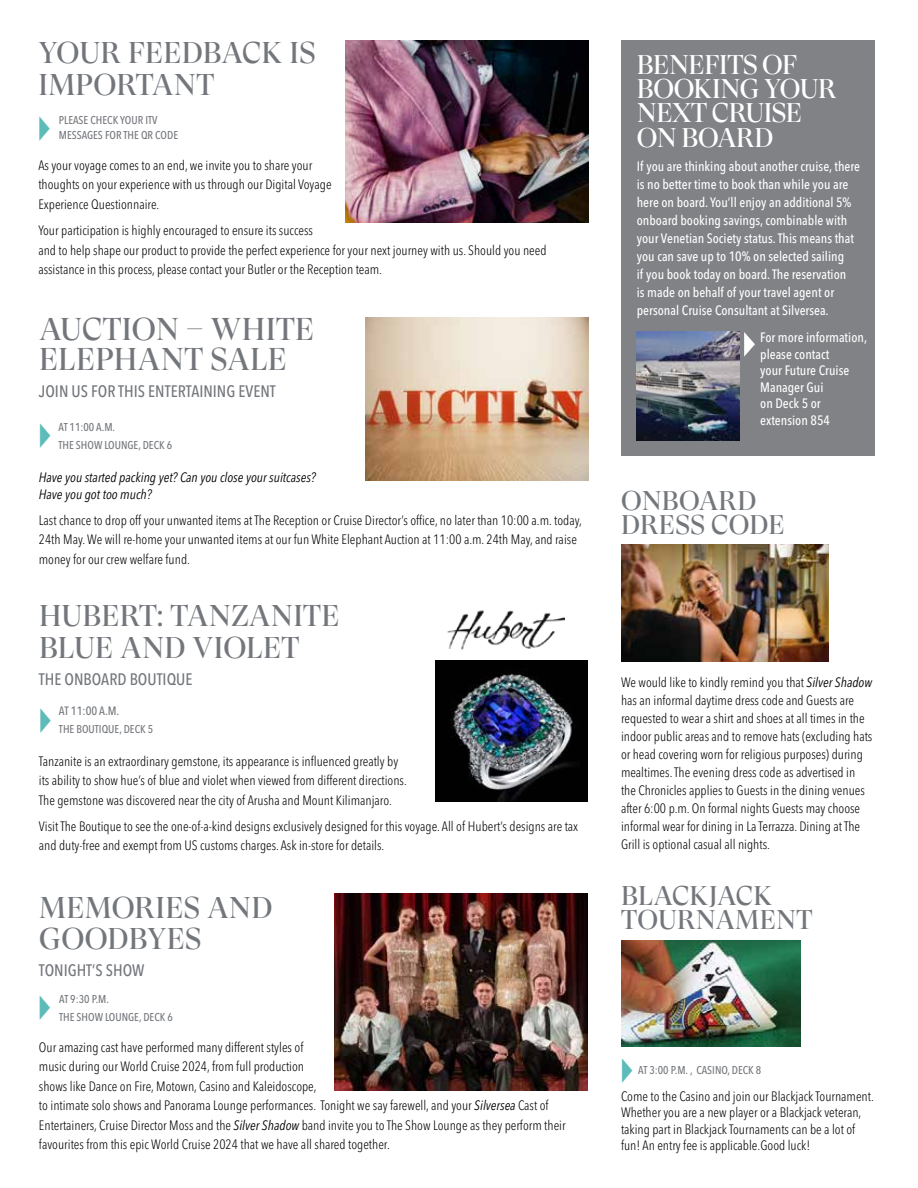
<style>
.page{position:relative;width:918px;height:1188px;background:#fff}
.page>*{position:absolute;margin:0;border:0;box-sizing:border-box;transform-origin:0 0}
.t1{font:31.5px/30px "GT Super Display";letter-spacing:.01em;color:#73767b}
.t2{font:30px/31.5px "GT Super Display";letter-spacing:.01em;color:#73767b}
.t3{font:27px/24.3px "GT Super Display";letter-spacing:-.015em;color:#fff}
.t4{font:27px/24px "GT Super Display";letter-spacing:.01em;color:#73767b}
.t5{font:500 condensed 16.5px "Avenir Next LT Pro";color:#73767b}
.t6{font:300 condensed 13.5px/19.5px "Avenir Next LT Pro";color:#000}
.t7{font:500 condensed 13.5px/18px "Avenir Next LT Pro";color:#fff}
.t8{font:italic condensed 13.5px/16.5px "Avenir Next LT Pro";color:#000}
.t9{font:500 condensed 12px "Avenir Next LT Pro";color:#73767b}
.t10{font:500 condensed 11.25px/18px "Avenir Next LT Pro";color:#73767b}
.s1{font-weight:400;font-style:italic}
</style>
<div class="page">
<img style="left:621px;top:545px;width:207px;height:117px">
<img style="left:345px;top:41px;width:243px;height:182px">
<div style="left:622px;top:40px;width:253px;height:416px;background:#808285"></div>
<img style="left:637px;top:332px;width:102px;height:108px">
<svg style="left:744px;top:332px;width:11px;height:25px"></svg>
<img style="left:335px;top:893px;width:253px;height:197px">
<img style="left:621px;top:941px;width:180px;height:106px">
<img style="left:435px;top:661px;width:153px;height:141px">
<img style="left:447px;top:610px;width:118px;height:40px">
<img style="left:365px;top:317px;width:224px;height:163px">
<h2 class="t2" style="left:38px;top:38px;width:279px">YOUR FEEDBACK IS<br>IMPORTANT</h2>
<p class="t10" style="left:59px;top:113px;width:121px;line-height:15px">PLEASE CHECK YOUR ITV<br>MESSAGES FOR THE QR CODE</p>
<p class="t6" style="left:38px;top:155px;width:295px">As your voyage comes to an end, we invite you to share your thoughts on your experience with us through our Digital Voyage<br>Experience Questionnaire.</p>
<p class="t6" style="left:38px;top:221px;width:510px">Your participation is highly encouraged to ensure its success<br>and to help shape our product to provide the perfect experience for your next journey with us. Should you need assistance in this process, please contact your Butler or the Reception team.</p>
<h1 class="t1" style="left:39px;top:315px;width:277px">AUCTION – WHITE<br>ELEPHANT SALE</h1>
<p class="t5" style="left:39px;top:381px;width:238px">JOIN US FOR THIS ENTERTAINING EVENT</p>
<p class="t10" style="left:58px;top:418px;width:115px">AT 11:00 A.M.<br>THE SHOW LOUNGE, DECK 6</p>
<p class="t8" style="left:39px;top:469px;width:278px">Have you started packing yet? Can you close your suitcases?<br>Have you got too much?</p>
<p class="t6" style="left:39px;top:510px;width:545px">Last chance to drop off your unwanted items at The Reception or Cruise Director’s office, no later than 10:00 a.m. today,<br>24th May. We will re-home your unwanted items at our fun White Elephant Auction at 11:00 a.m. 24th May, and raise money for our crew welfare fund.</p>
<h2 class="t2" style="left:39px;top:601px;width:302px">HUBERT: TANZANITE<br>BLUE AND VIOLET</h2>
<p class="t5" style="left:39px;top:669px;width:155px">THE ONBOARD BOUTIQUE</p>
<p class="t9" style="left:59px;top:703px;width:62px">AT 11:00 A.M.</p>
<p class="t10" style="left:59px;top:720px;width:96px">THE BOUTIQUE, DECK 5</p>
<p class="t6" style="left:39px;top:751px;width:369px">Tanzanite is an extraordinary gemstone, its appearance is influenced greatly by its ability to show hue’s of blue and violet when viewed from different directions.<br>The gemstone was discovered near the city of Arusha and Mount Kilimanjaro.</p>
<p class="t6" style="left:39px;top:816px;width:541px">Visit The Boutique to see the one-of-a-kind designs exclusively designed for this voyage. All of Hubert’s designs are tax and duty-free and exempt from US customs charges. Ask in-store for details.</p>
<h2 class="t2" style="left:39px;top:892px;width:235px">MEMORIES AND<br>GOODBYES</h2>
<p class="t5" style="left:39px;top:960px;width:107px">TONIGHT’S SHOW</p>
<p class="t10" style="left:59px;top:990px;width:115px">AT 9:30 P.M.<br>THE SHOW LOUNGE, DECK 6</p>
<p class="t6" style="left:39px;top:1037px;width:528px">Our amazing cast have performed many different styles of<br>music during our World Cruise 2024, from full production<br>shows like Dance on Fire, Motown, Casino and Kaleidoscope,<br>to intimate solo shows and Panorama Lounge performances. Tonight we say farewell, and your <span class="s1">Silversea</span> Cast of Entertainers, Cruise Director Moss and the <span class="s1">Silver Shadow</span> band invite you to The Show Lounge as they perform their favourites from this epic World Cruise 2024 that we have all shared together.</p>
<h3 class="t3" style="left:637px;top:53px;width:201px">BENEFITS OF<br>BOOKING YOUR<br>NEXT CRUISE<br>ON BOARD</h3>
<p class="t7" style="left:637px;top:158px;width:225px">If you are thinking about another cruise, there is no better time to book than while you are here on board. You’ll enjoy an additional 5% onboard booking savings, combinable with your Venetian Society status. This means that you can save up to 10% on selected sailing<br>if you book today on board. The reservation<br>is made on behalf of your travel agent or personal Cruise Consultant at Silversea.</p>
<p class="t7" style="left:760px;top:329px;width:108px;line-height:16.5px">For more information, please contact<br>your Future Cruise<br>Manager Gui<br>on Deck 5 or extension 854</p>
<h3 class="t4" style="left:621px;top:489px;width:165px">ONBOARD<br>DRESS CODE</h3>
<p class="t6" style="left:621px;top:673px;width:253px;line-height:18px">We would like to kindly remind you that <span class="s1">Silver Shadow </span>has an informal daytime dress code and Guests are requested to wear a shirt and shoes at all times in the indoor public areas and to remove hats (excluding hats or head covering worn for religious purposes) during mealtimes. The evening dress code as advertised in the Chronicles applies to Guests in the dining venues after 6:00 p.m. On formal nights Guests may choose informal wear for dining in La Terrazza. Dining at The Grill is optional casual all nights.</p>
<h3 class="t4" style="left:621px;top:885px;width:193px">BLACKJACK<br>TOURNAMENT</h3>
<p class="t10" style="left:638px;top:1061px;width:125px">AT 3:00 P.M. , CASINO, DECK 8</p>
<p class="t6" style="left:621px;top:1088px;width:254px;line-height:16.5px">Come to the Casino and join our Blackjack Tournament.<br>Whether you are a new player or a Blackjack veteran, taking part in Blackjack Tournaments can be a lot of fun! An entry fee is applicable.Good luck!</p>
</div>
